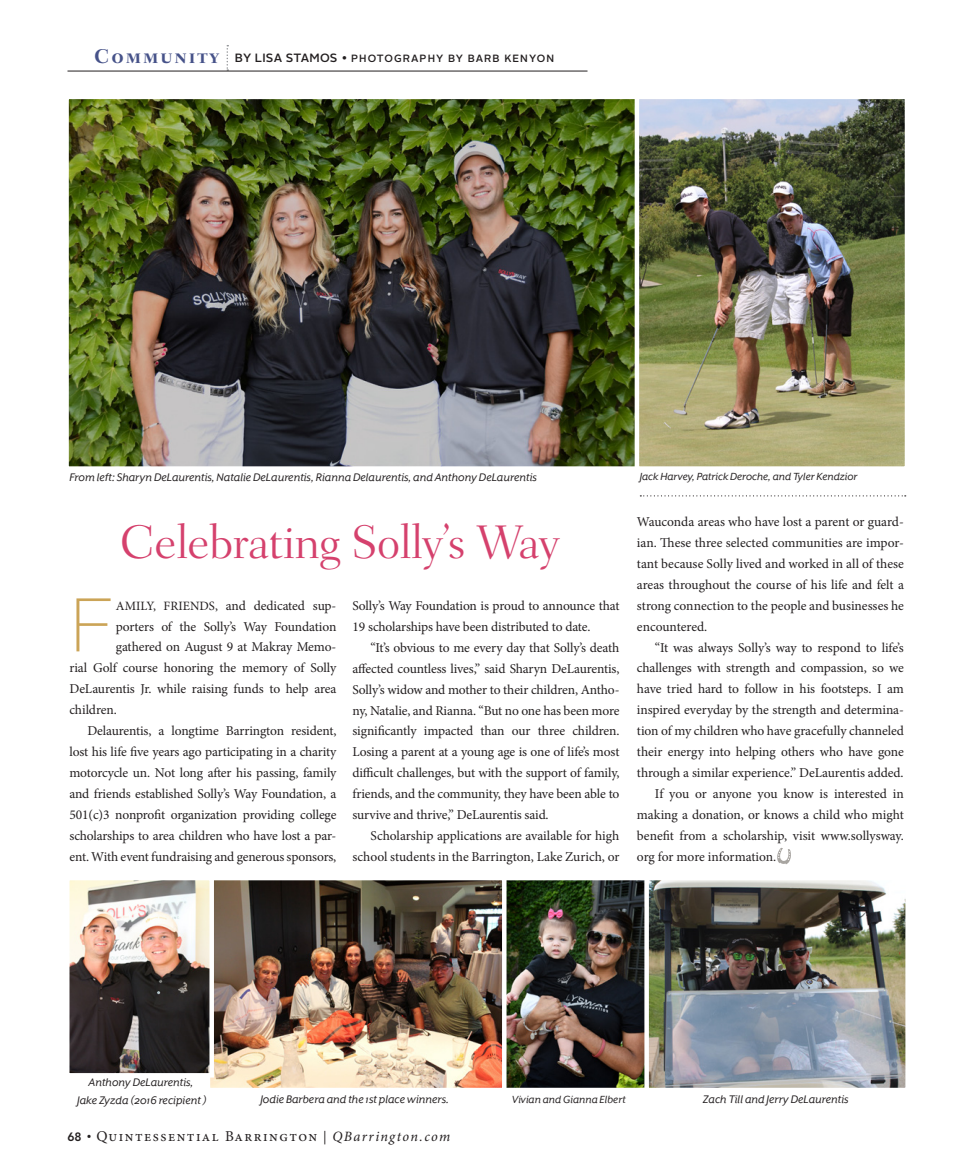
<style>
.page{position:relative;width:972px;height:1175px;background:#fff}
.page>*{position:absolute;margin:0;border:0;box-sizing:border-box;transform-origin:0 0}
._1-Text_Indent{font:100 75.6px "Alright Sans";color:#cba457}
.Head_-_At_Home{font:300 48px "Fairfield LT Std";letter-spacing:-.02em;color:#d5416d}
.Department{font:700 20.25px "Fairfield LT Std";letter-spacing:.1em;color:#465289}
.t1{font:15px "Minion Pro";letter-spacing:.1em;color:#231f20}
._1-Text_Indent-2{font:13.5px/20.9px "Minion Pro";letter-spacing:-.01em;color:#231f20;text-align:justify}
._1_-_Text_Indent{font:12.75px "Mr Eaves XL San Alt RI";color:#231f20}
.Caption_-_Rule_below{font:12px "Mr Eaves XL San Alt RI";color:#231f20}
._1_-_Text_Indent-2{font:12px "Mr Eaves XL San Alt RI";color:#231f20}
.t2{font:800 12px "Avenir LT Std";color:#231f20}
._6_-_Author_name{font:500 10.5px "Alright Sans";letter-spacing:.1em;color:#231f20}
.s1{font-size:12px}
.s2{font-size:12.75px}
.s3{font-size:13.5px}
.s4{font-style:italic;font-size:14.25px}
</style>
<div class="page">
<svg style="left:777px;top:847px;width:14px;height:17px"></svg>
<svg style="left:227px;top:45px;width:1px;height:26px"></svg>
<hr style="left:68px;top:71px;width:520px;height:1px;background:#231f20">
<svg style="left:640px;top:495px;width:266px;height:1px"></svg>
<img style="left:509px;top:880px;width:133px;height:208px">
<img style="left:210px;top:880px;width:299px;height:208px">
<svg style="left:69px;top:880px;width:147px;height:199px;background:#877c77"></svg>
<img style="left:642px;top:880px;width:264px;height:208px">
<img style="left:68px;top:99px;width:564px;height:368px">
<img style="left:632px;top:99px;width:273px;height:368px">
<p class="Department" style="left:94px;top:44px;width:126px">Community</p>
<p class="_6_-_Author_name" style="left:235px;top:51px;width:321px"><span class="s1">BY LISA STAMOS •</span> PHOTOGRAPHY BY BARB KENYON</p>
<p class="_1_-_Text_Indent" style="left:69px;top:470px;width:469px">From left: Sharyn DeLaurentis, Natalie DeLaurentis, Rianna Delaurentis, and Anthony DeLaurentis</p>
<p class="Head_-_At_Home" style="left:120px;top:514px;width:441px">Celebrating Solly’s Way</p>
<p class="_1-Text_Indent" style="left:69px;top:574px;width:48px">F</p>
<p class="_1-Text_Indent-2" style="left:116px;top:595px;width:222px"><span class="s2">AMILY, FRIENDS,</span> and dedicated sup-</p>
<p class="_1-Text_Indent-2" style="left:116px;top:616px;width:222px">porters of the Solly’s Way Foundation</p>
<p class="_1-Text_Indent-2" style="left:116px;top:636px;width:222px">gathered on August 9 at Makray Memo-</p>
<p class="_1-Text_Indent-2" style="left:69px;top:657px;width:268px">rial Golf course honoring the memory of Solly</p>
<p class="_1-Text_Indent-2" style="left:69px;top:678px;width:269px">DeLaurentis Jr. while raising funds to help area</p>
<p class="_1-Text_Indent-2" style="left:69px;top:699px;width:49px">children.</p>
<p class="_1-Text_Indent-2" style="left:69px;top:720px;width:269px;text-indent:18px">Delaurentis, a longtime Barrington resident, lost his life five years ago participating in a charity motorcycle un. Not long after his passing, family and friends established Solly’s Way Foundation, a 501(c)3 nonprofit organization providing college scholarships to area children who have lost a par&shy;ent. With event fundraising and generous sponsors,</p>
<p class="_1-Text_Indent-2" style="left:352px;top:595px;width:269px">Solly’s Way Foundation is proud to announce that<br>19 scholarships have been distributed to date.</p>
<p class="_1-Text_Indent-2" style="left:352px;top:637px;width:269px;text-indent:18px">“It’s obvious to me every day that Solly’s death affected countless lives,” said Sharyn DeLaurentis, Solly’s widow and mother to their children, Antho&shy;ny, Natalie, and Rianna. “But no one has been more significantly impacted than our three children.<br>Losing a parent at a young age is one of life’s most difficult challenges, but with the support of family, friends, and the community, they have been able to survive and thrive,” DeLaurentis said.</p>
<p class="_1-Text_Indent-2" style="left:352px;top:825px;width:269px;text-align:right">Scholarship applications are available for high school students in the Barrington, Lake Zurich, or</p>
<p class="Caption_-_Rule_below" style="left:640px;top:470px;width:219px">Jack Harvey, Patrick Deroche, and Tyler Kendzior</p>
<p class="_1-Text_Indent-2" style="left:637px;top:511px;width:269px">Wauconda areas who have lost a parent or guard&shy;ian. These three selected communities are impor&shy;tant because Solly lived and worked in all of these areas throughout the course of his life and felt a strong connection to the people and businesses he encountered.</p>
<p class="_1-Text_Indent-2" style="left:637px;top:637px;width:269px;text-indent:18px">“It was always Solly’s way to respond to life’s challenges with strength and compassion, so we have tried hard to follow in his footsteps. I am inspired everyday by the strength and determina&shy;tion of my children who have gracefully channeled their energy into helping others who have gone through a similar experience.” DeLaurentis added.</p>
<p class="_1-Text_Indent-2" style="left:637px;top:783px;width:269px;text-indent:18px">If you or anyone you know is interested in making a donation, or knows a child who might benefit from a scholarship, visit www.sollysway. org for more information.</p>
<p class="_1_-_Text_Indent" style="left:89px;top:1075px;width:106px">Anthony DeLaurentis,</p>
<p class="_1_-_Text_Indent" style="left:77px;top:1093px;width:131px">Jake Zyzda (2016 recipient )</p>
<p class="_1_-_Text_Indent" style="left:260px;top:1092px;width:190px">Jodie Barbera and the 1st place winners.</p>
<p class="_1_-_Text_Indent" style="left:703px;top:1092px;width:147px">Zach Till and Jerry DeLaurentis</p>
<p class="t2" style="left:68px;top:1129px;width:16px">68</p>
<p class="t1" style="left:87px;top:1125px;width:365px"><span class="s1">•</span> Quintessential Barrington <span class="s3">|</span> <span class="s4">QBarrington.com</span></p>
<p class="_1_-_Text_Indent-2" style="left:512px;top:1092px;width:115px">Vivian and Gianna Elbert</p>
</div>
